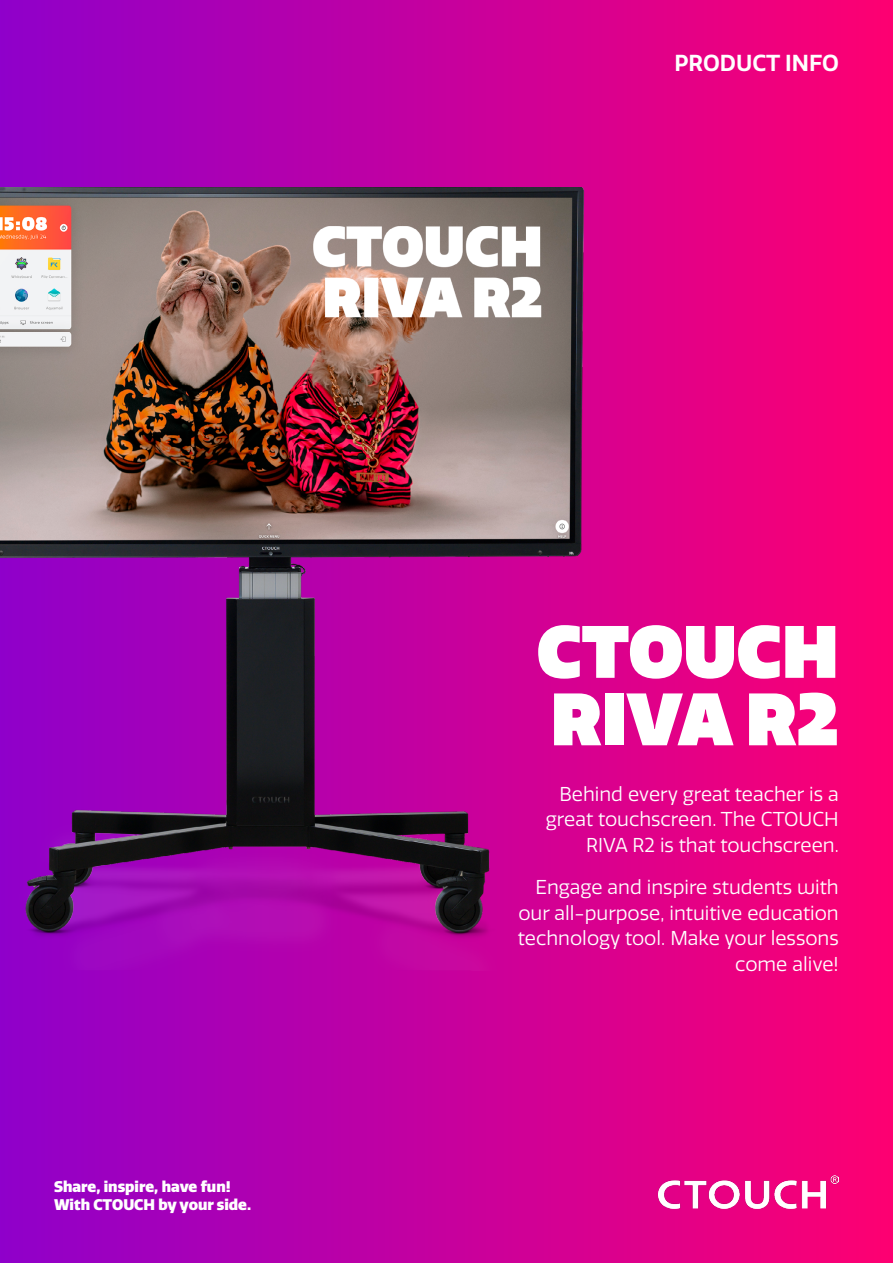
<style>
.page{position:relative;width:893px;height:1263px;background:#fff}
.page>*{position:absolute;margin:0;border:0;box-sizing:border-box;transform-origin:0 0}
.t1{font:900 72px/67.5px "Quatro";color:#fff}
.t2{font:600 22.5px "Quatro";color:#fff}
.t3{font:19.5px/25.5px "Quatro";color:#fff;text-align:right}
.t4{font:900 15px/18px "Quatro";color:#fff}
</style>
<div class="page">
<div style="left:0;top:0;width:893px;height:1263px;background:linear-gradient(to right,#8f00ca,#fe0071)"></div>
<img style="left:659px;top:1176px;width:180px;height:33px">
<img style="left:0;top:187px;width:860px;height:784px">
<p class="t4" style="left:54px;top:1177px;width:199px">Share, inspire, have fun!<br>With CTOUCH by your side.</p>
<p class="t2" style="left:674px;top:50px;width:166px">PRODUCT INFO</p>
<h1 class="t1" style="left:537px;top:618px;width:303px">CTOUCH<br>RIVA R2</h1>
<p class="t3" style="left:546px;top:781px;width:294px">Behind every great teacher is a great touchscreen. The CTOUCH<br>RIVA R2 is that touchscreen.</p>
<p class="t3" style="left:518px;top:875px;width:322px">Engage and inspire students with our all-purpose, intuitive education technology tool. Make your lessons come alive!</p>
</div>
